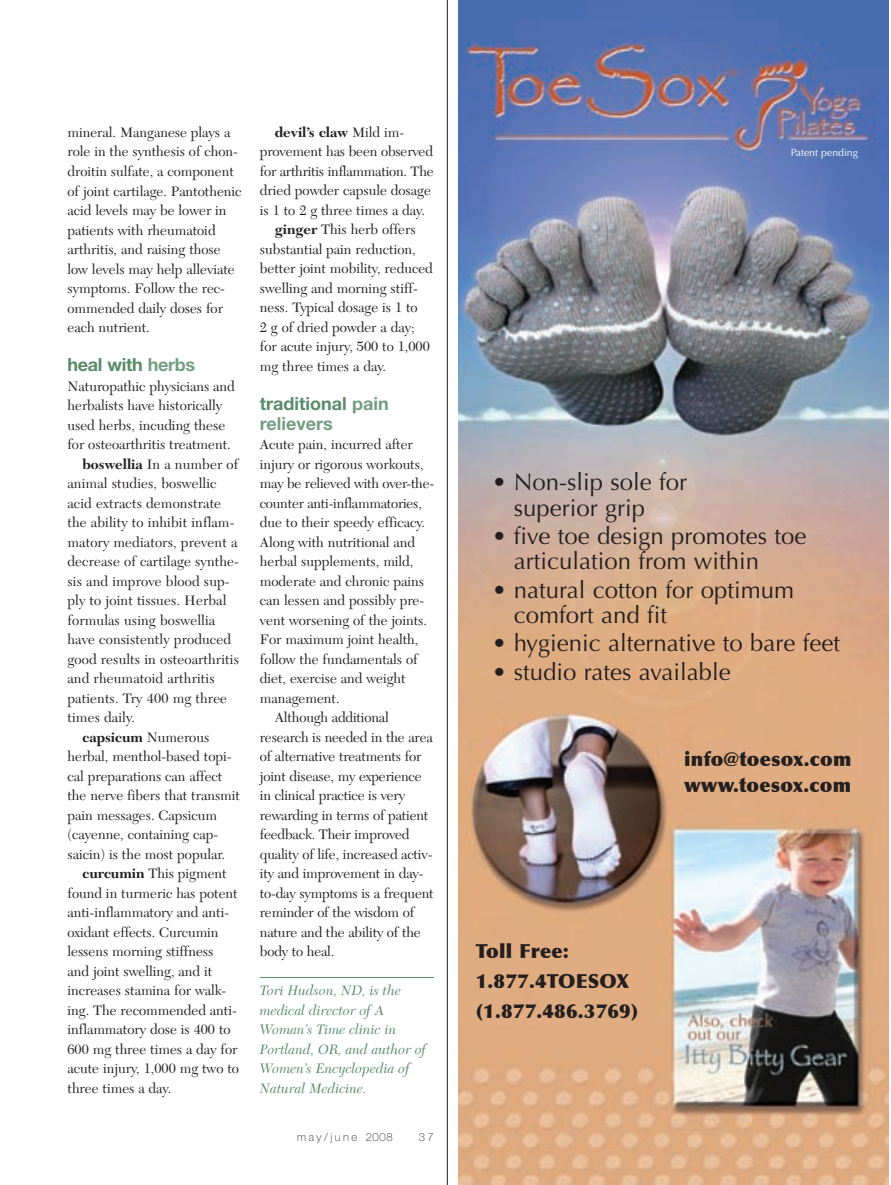
<style>
.page{position:relative;width:891px;height:1185px;background:#fff}
.page>*{position:absolute;margin:0;border:0;box-sizing:border-box;transform-origin:0 0}
.t1{font:24px/25.5px "Optima Regular+FOZEPD";color:#231f20}
.t2{font:19.5px/30px "Optima Extra Black+KDNQLH";letter-spacing:.01em;color:#231f20}
.t3{font:700 18px/19.5px "Helvetica Neue LT";color:#749d81}
.t4{font:700 18px "Helvetica Neue LT";letter-spacing:-.015em;color:#598a69}
.t5{font:14.25px/19.5px "New Caledonia";color:#231f20}
.t6{font:italic 14.25px/19.5px "New Caledonia";color:#598a69}
.t7{font:700 14.25px "New Caledonia";color:#231f20}
.t8{font:100 11.25px "Helvetica Neue LT";letter-spacing:.22em;color:#231f20}
.t9{font:10.5px "Optima Regular+FOZEPD";color:#fff}
.s1{color:#749d81}
.s2{font-weight:700}
.s3{font-weight:400}
.s4{color:#598a69}
</style>
<div class="page">
<img style="left:259px;top:0;width:630px;height:1184px">
<p class="t5" style="left:68px;top:124px;width:176px">mineral. Manganese plays a role in the synthesis of chon&shy;droitin sulfate, a component of joint cartilage. Pantothenic acid levels may be lower in patients with rheumatoid arthritis, and raising those low levels may help alleviate symptoms. Follow the rec&shy;ommended daily doses for each nutrient.</p>
<p class="t4" style="left:68px;top:358px;width:129px">heal with <span class="s1">herbs</span></p>
<p class="t5" style="left:68px;top:377px;width:169px">Naturopathic physicians and</p>
<p class="t5" style="left:68px;top:397px;width:156px">herbalists have historically</p>
<p class="t5" style="left:68px;top:416px;width:159px">used herbs, incuding these</p>
<p class="t5" style="left:68px;top:436px;width:165px">for osteoarthritis treatment.</p>
<p class="t5" style="left:83px;top:455px;width:157px"><span class="s2">boswellia</span> In a number of</p>
<p class="t5" style="left:68px;top:475px;width:151px">animal studies, boswellic</p>
<p class="t5" style="left:68px;top:494px;width:155px">acid extracts demonstrate</p>
<p class="t5" style="left:68px;top:514px;width:168px">the ability to inhibit inflam-</p>
<p class="t5" style="left:68px;top:533px;width:171px">matory mediators, prevent a</p>
<p class="t5" style="left:68px;top:553px;width:173px">decrease of cartilage synthe-</p>
<p class="t5" style="left:68px;top:572px;width:164px">sis and improve blood sup-</p>
<p class="t5" style="left:68px;top:592px;width:160px">ply to joint tissues. Herbal</p>
<p class="t5" style="left:68px;top:611px;width:149px">formulas using boswellia</p>
<p class="t5" style="left:68px;top:631px;width:165px">have consistently produced</p>
<p class="t5" style="left:68px;top:650px;width:173px">good results in osteoarthritis</p>
<p class="t5" style="left:68px;top:670px;width:149px">and rheumatoid arthritis</p>
<p class="t5" style="left:68px;top:689px;width:161px">patients. Try 400 mg three</p>
<p class="t5" style="left:68px;top:709px;width:69px">times daily.</p>
<p class="t7" style="left:83px;top:731px;width:128px">capsicum <span class="s3">Numerous</span></p>
<p class="t5" style="left:68px;top:748px;width:166px">herbal, menthol-based topi-</p>
<p class="t5" style="left:68px;top:767px;width:156px">cal preparations can affect</p>
<p class="t5" style="left:68px;top:787px;width:174px">the nerve fibers that transmit</p>
<p class="t5" style="left:68px;top:806px;width:151px">pain messages. Capsicum</p>
<p class="t5" style="left:68px;top:826px;width:152px">(cayenne, containing cap-</p>
<p class="t5" style="left:68px;top:845px;width:159px">saicin) is the most popular.</p>
<p class="t5" style="left:83px;top:865px;width:146px"><span class="s2">curcumin</span> This pigment</p>
<p class="t5" style="left:68px;top:884px;width:172px">found in turmeric has potent</p>
<p class="t5" style="left:68px;top:904px;width:163px">anti-inflammatory and anti-</p>
<p class="t5" style="left:68px;top:923px;width:153px">oxidant effects. Curcumin</p>
<p class="t5" style="left:68px;top:943px;width:148px">lessens morning stiffness</p>
<p class="t5" style="left:68px;top:962px;width:146px">and joint swelling, and it</p>
<p class="t5" style="left:68px;top:982px;width:160px">increases stamina for walk-</p>
<p class="t5" style="left:68px;top:1001px;width:171px">ing. The recommended anti-</p>
<p class="t5" style="left:68px;top:1021px;width:165px">inflammatory dose is 400 to</p>
<p class="t5" style="left:68px;top:1040px;width:171px">600 mg three times a day for</p>
<p class="t5" style="left:68px;top:1060px;width:173px">acute injury, 1,000 mg two to</p>
<p class="t5" style="left:68px;top:1079px;width:105px">three times a day.</p>
<p class="t7" style="left:275px;top:126px;width:131px">devil’s claw <span class="s3">Mild im -</span></p>
<p class="t5" style="left:260px;top:143px;width:175px">prove ment has been observed</p>
<p class="t5" style="left:260px;top:163px;width:175px">for arthritis inflammation. The</p>
<p class="t5" style="left:260px;top:182px;width:173px">dried powder capsule dosage</p>
<p class="t5" style="left:260px;top:202px;width:167px">is 1 to 2 g three times a day.</p>
<p class="t5" style="left:275px;top:221px;width:142px"><span class="s2">ginger</span> This herb offers</p>
<p class="t5" style="left:260px;top:241px;width:157px">substantial pain reduction,</p>
<p class="t5" style="left:260px;top:260px;width:175px">better joint mobility, reduced</p>
<p class="t5" style="left:260px;top:280px;width:159px">swelling and morning stiff-</p>
<p class="t5" style="left:260px;top:299px;width:159px">ness. Typical dosage is 1 to</p>
<p class="t5" style="left:260px;top:319px;width:156px">2 g of dried powder a day;</p>
<p class="t5" style="left:260px;top:338px;width:171px">for acute injury, 500 to 1,000</p>
<p class="t5" style="left:260px;top:358px;width:128px">mg three times a day.</p>
<p class="t3" style="left:260px;top:396px;width:131px"><span class="s4">traditional</span> pain relievers</p>
<p class="t5" style="left:260px;top:436px;width:154px">Acute pain, incurred after</p>
<p class="t5" style="left:260px;top:455px;width:165px">injury or rigorous workouts,</p>
<p class="t5" style="left:260px;top:475px;width:176px">may be relieved with over-the-</p>
<p class="t5" style="left:260px;top:494px;width:164px">counter anti-inflammatories,</p>
<p class="t5" style="left:260px;top:514px;width:167px">due to their speedy efficacy.</p>
<p class="t5" style="left:260px;top:533px;width:157px">Along with nutritional and</p>
<p class="t5" style="left:260px;top:553px;width:155px">herbal supplements, mild,</p>
<p class="t5" style="left:260px;top:572px;width:166px">moderate and chronic pains</p>
<p class="t5" style="left:260px;top:592px;width:166px">can lessen and possibly pre-</p>
<p class="t5" style="left:260px;top:611px;width:169px">vent worsening of the joints.</p>
<p class="t5" style="left:260px;top:631px;width:160px">For maximum joint health,</p>
<p class="t5" style="left:260px;top:650px;width:159px">follow the fundamentals of</p>
<p class="t5" style="left:260px;top:670px;width:147px">diet, exercise and weight</p>
<p class="t5" style="left:260px;top:689px;width:81px">management.</p>
<p class="t5" style="left:275px;top:709px;width:115px">Although additional</p>
<p class="t5" style="left:260px;top:728px;width:174px">research is needed in the area</p>
<p class="t5" style="left:260px;top:748px;width:163px">of alternative treatments for</p>
<p class="t5" style="left:260px;top:767px;width:163px">joint disease, my experience</p>
<p class="t5" style="left:260px;top:787px;width:147px">in clinical practice is very</p>
<p class="t5" style="left:260px;top:806px;width:170px">rewarding in terms of patient</p>
<p class="t5" style="left:260px;top:826px;width:151px">feedback. Their improved</p>
<p class="t5" style="left:260px;top:845px;width:174px">quality of life, increased activ-</p>
<p class="t5" style="left:260px;top:865px;width:165px">ity and improvement in day-</p>
<p class="t5" style="left:260px;top:884px;width:175px">to-day symptoms is a frequent</p>
<p class="t5" style="left:260px;top:904px;width:156px">reminder of the wisdom of</p>
<p class="t5" style="left:260px;top:923px;width:162px">nature and the ability of the</p>
<p class="t5" style="left:260px;top:943px;width:76px">body to heal.</p>
<p class="t6" style="left:260px;top:982px;width:168px">Tori Hudson, ND, is the medical director of A<br>Woman’s Time clinic in<br>Portland, OR, and author of<br>Women’s Encyclopedia of<br>Natural Medicine.</p>
<p class="t8" style="left:297px;top:1133px;width:97px">may/june 2008</p>
<p class="t8" style="left:419px;top:1133px;width:17px">37</p>
<p class="t9" style="left:791px;top:148px;width:69px">Patent pending</p>
<p class="t1" style="left:514px;top:471px;width:175px;text-indent:-22px">• Non-slip sole for superior grip</p>
<p class="t1" style="left:514px;top:525px;width:294px;text-indent:-22px">• five toe design promotes toe articulation from within</p>
<p class="t1" style="left:514px;top:579px;width:282px;text-indent:-22px">• natural cotton for optimum comfort and fit</p>
<p class="t1" style="left:492px;top:632px;width:350px">• hygienic alternative to bare feet</p>
<p class="t1" style="left:492px;top:661px;width:240px">• studio rates available</p>
<p class="t2" style="left:684px;top:746px;width:169px;line-height:25.5px">info@toesox.com www.toesox.com</p>
<p class="t2" style="left:476px;top:935px;width:164px">Toll Free:<br>1.877.4TOESOX (1.877.486.3769)</p>
</div>
